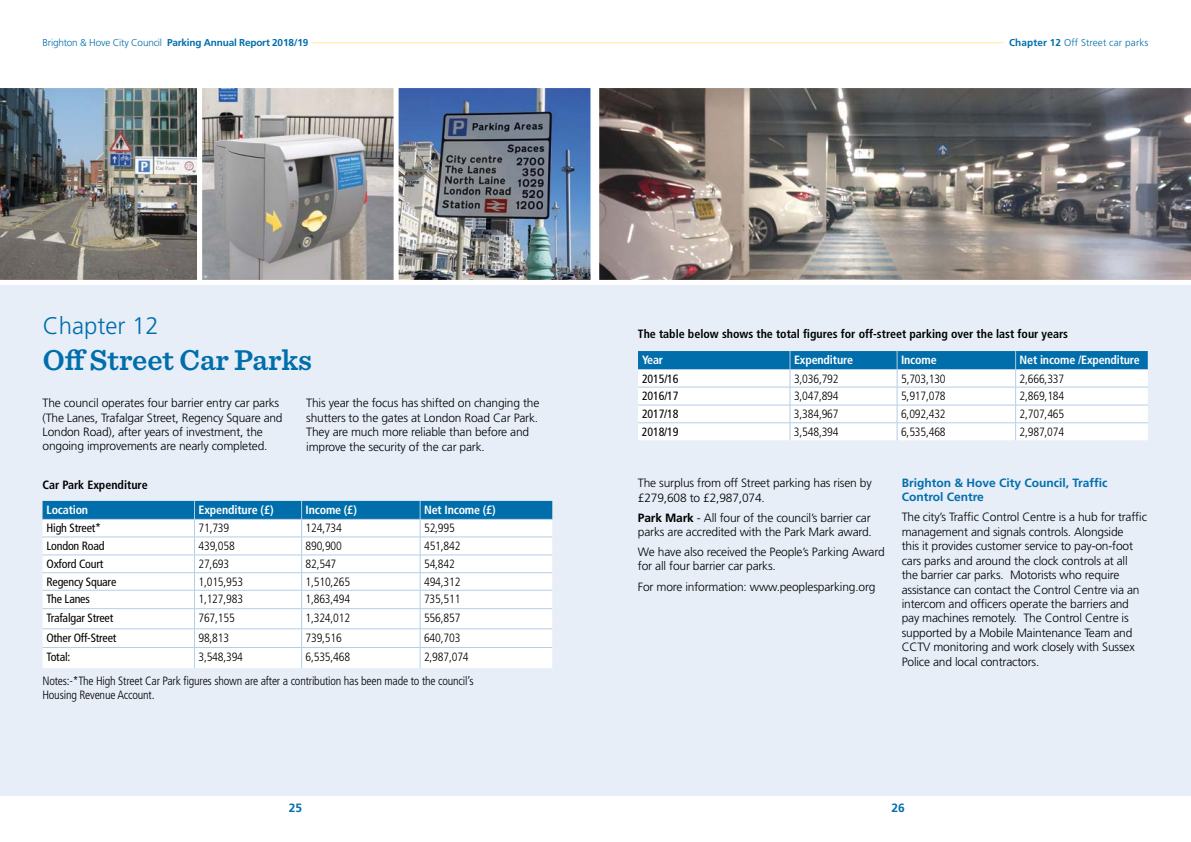
<style>
.page{position:relative;width:1191px;height:842px;background:#fff}
.page>*{position:absolute;margin:0;border:0;box-sizing:border-box;transform-origin:0 0}
.t1{font:600 30px "Sentinel";color:#006eab}
.t2{font:300 24px "Frutiger";color:#006eab}
.t3{font:300 12px/14.4px "Frutiger";letter-spacing:-.015em;color:#000}
.t4{font:300 condensed 12px/24px "Frutiger";letter-spacing:-.015em;color:#000}
.t5{font:condensed 12px "Frutiger";letter-spacing:-.015em;color:#000}
.t6{font:700 condensed 12px "Frutiger";color:#000}
.t7{font:700 condensed 12px "Frutiger";letter-spacing:-.015em;color:#fff}
.t8{font:700 12px/14.4px "Frutiger";color:#006eab}
.t9{font:700 10px "Frutiger";letter-spacing:-.02em;color:#006eab}
.t10{font:300 10px "Frutiger";letter-spacing:.01em;color:#006eab}
.s1{font-weight:300}
.s2{font-weight:700}
</style>
<div class="page">
<hr style="left:312px;top:42px;width:691px;height:1px;background:#ffec98">
<div style="left:0;top:83px;width:1191px;height:712px;background:#e7eef8"></div>
<img style="left:0;top:83px;width:197px;height:202px">
<svg style="left:203px;top:89px;width:190px;height:190px;background:#a1a0a0"></svg>
<div style="left:197px;top:83px;width:202px;height:202px;border:5px solid #fff"></div>
<img style="left:399px;top:89px;width:190px;height:190px">
<div style="left:393px;top:83px;width:202px;height:202px;border:5px solid #fff"></div>
<svg style="left:43px;top:501px;width:509px;height:167px;background:#dfecf4"></svg>
<svg style="left:594px;top:83px;width:597px;height:202px;background:#898481"></svg>
<svg style="left:638px;top:351px;width:509px;height:89px;background:#c7dfec"></svg>
<p class="t9" style="left:43px;top:37px;width:267px"><span class="s1">Brighton &amp; Hove City Council</span> Parking Annual Report 2018/19</p>
<p class="t10" style="left:1009px;top:37px;width:141px"><span class="s2">Chapter 12</span> Off Street car parks</p>
<h2 class="t2" style="left:43px;top:312px;width:118px">Chapter 12</h2>
<h1 class="t1" style="left:43px;top:337px;width:271px">Off Street Car Parks</h1>
<p class="t3" style="left:306px;top:396px;width:235px">This year the focus has shifted on changing the shutters to the gates at London Road Car Park.<br>They are much more reliable than before and improve the security of the car park.</p>
<p class="t3" style="left:43px;top:396px;width:242px">The council operates four barrier entry car parks (The Lanes, Trafalgar Street, Regency Square and London Road), after years of investment, the ongoing improvements are nearly completed.</p>
<p class="t6" style="left:42px;top:478px;width:107px">Car Park Expenditure</p>
<p class="t7" style="left:47px;top:503px;width:43px">Location</p>
<p class="t7" style="left:198px;top:503px;width:77px">Expenditure (£)</p>
<p class="t7" style="left:305px;top:503px;width:53px">Income (£)</p>
<p class="t7" style="left:424px;top:503px;width:73px">Net Income (£)</p>
<p class="t5" style="left:47px;top:521px;width:56px">High Street*</p>
<p class="t4" style="left:198px;top:516px;width:32px">71,739</p>
<p class="t4" style="left:305px;top:516px;width:38px">124,734</p>
<p class="t4" style="left:424px;top:516px;width:32px">52,995</p>
<p class="t5" style="left:46px;top:539px;width:60px">London Road</p>
<p class="t4" style="left:198px;top:534px;width:38px">439,058</p>
<p class="t4" style="left:305px;top:534px;width:38px">890,900</p>
<p class="t4" style="left:424px;top:534px;width:38px">451,842</p>
<p class="t5" style="left:46px;top:557px;width:58px">Oxford Court</p>
<p class="t4" style="left:198px;top:552px;width:32px">27,693</p>
<p class="t4" style="left:305px;top:552px;width:32px">82,547</p>
<p class="t4" style="left:424px;top:552px;width:32px">54,842</p>
<p class="t5" style="left:46px;top:574px;width:71px">Regency Square</p>
<p class="t4" style="left:198px;top:570px;width:46px">1,015,953</p>
<p class="t4" style="left:305px;top:570px;width:46px">1,510,265</p>
<p class="t4" style="left:424px;top:570px;width:38px">494,312</p>
<p class="t5" style="left:46px;top:592px;width:45px">The Lanes</p>
<p class="t4" style="left:198px;top:587px;width:46px">1,127,983</p>
<p class="t4" style="left:305px;top:587px;width:46px">1,863,494</p>
<p class="t4" style="left:424px;top:587px;width:38px">735,511</p>
<p class="t5" style="left:46px;top:610px;width:68px">Trafalgar Street</p>
<p class="t4" style="left:198px;top:606px;width:38px">767,155</p>
<p class="t4" style="left:305px;top:606px;width:46px">1,324,012</p>
<p class="t4" style="left:424px;top:606px;width:38px">556,857</p>
<p class="t5" style="left:46px;top:631px;width:71px">Other Off-Street</p>
<p class="t4" style="left:198px;top:626px;width:32px">98,813</p>
<p class="t4" style="left:305px;top:626px;width:38px">739,516</p>
<p class="t4" style="left:424px;top:626px;width:38px">640,703</p>
<p class="t5" style="left:46px;top:649px;width:25px">Total:</p>
<p class="t4" style="left:198px;top:644px;width:46px">3,548,394</p>
<p class="t4" style="left:305px;top:644px;width:46px">6,535,468</p>
<p class="t4" style="left:42px;top:644px;width:433px;text-indent:381px">2,987,074<br>Notes:-*The High Street Car Park figures shown are after a contribution has been made to the council’s</p>
<p class="t4" style="left:42px;top:683px;width:114px">Housing Revenue Account.</p>
<p class="t6" style="left:638px;top:327px;width:432px">The table below shows the total figures for off-street parking over the last four years</p>
<p class="t7" style="left:642px;top:353px;width:23px">Year</p>
<p class="t7" style="left:794px;top:353px;width:61px">Expenditure</p>
<p class="t7" style="left:901px;top:353px;width:37px">Income</p>
<p class="t7" style="left:1019px;top:353px;width:122px">Net income /Expenditure</p>
<p class="t5" style="left:642px;top:371px;width:38px">2015/16</p>
<p class="t4" style="left:794px;top:366px;width:46px">3,036,792</p>
<p class="t4" style="left:901px;top:366px;width:46px">5,703,130</p>
<p class="t4" style="left:1019px;top:366px;width:46px">2,666,337</p>
<p class="t5" style="left:642px;top:389px;width:38px">2016/17</p>
<p class="t4" style="left:794px;top:384px;width:46px">3,047,894</p>
<p class="t4" style="left:901px;top:384px;width:46px">5,917,078</p>
<p class="t4" style="left:1019px;top:384px;width:46px">2,869,184</p>
<p class="t5" style="left:642px;top:407px;width:38px">2017/18</p>
<p class="t4" style="left:794px;top:402px;width:46px">3,384,967</p>
<p class="t4" style="left:901px;top:402px;width:46px">6,092,432</p>
<p class="t4" style="left:1019px;top:402px;width:46px">2,707,465</p>
<p class="t5" style="left:642px;top:425px;width:38px">2018/19</p>
<p class="t4" style="left:794px;top:420px;width:46px">3,548,394</p>
<p class="t4" style="left:901px;top:420px;width:46px">6,535,468</p>
<p class="t4" style="left:1019px;top:420px;width:46px">2,987,074</p>
<p class="t3" style="left:638px;top:476px;width:235px">The surplus from off Street parking has risen by £279,608 to £2,987,074.</p>
<p class="t3" style="left:638px;top:510px;width:235px"><span class="s2">Park Mark</span> - All four of the council’s barrier car parks are accredited with the Park Mark award.</p>
<p class="t3" style="left:638px;top:545px;width:248px">We have also received the People’s Parking Award for all four barrier car parks.</p>
<p class="t3" style="left:638px;top:579px;width:239px">For more information: www.peoplesparking.org</p>
<p class="t8" style="left:901px;top:475px;width:207px">Brighton &amp; Hove City Council, Traffic<br>Control Centre</p>
<p class="t3" style="left:901px;top:510px;width:247px">The city’s Traffic Control Centre is a hub for traffic management and signals controls. Alongside<br>this it provides customer service to pay-on-foot cars parks and around the clock controls at all<br>the barrier car parks. Motorists who require assistance can contact the Control Centre via an intercom and officers operate the barriers and pay machines remotely. The Control Centre is supported by a Mobile Maintenance Team and CCTV monitoring and work closely with Sussex Police and local contractors.</p>
<p class="t8" style="left:289px;top:801px;width:15px">25</p>
<p class="t8" style="left:891px;top:801px;width:15px">26</p>
</div>
